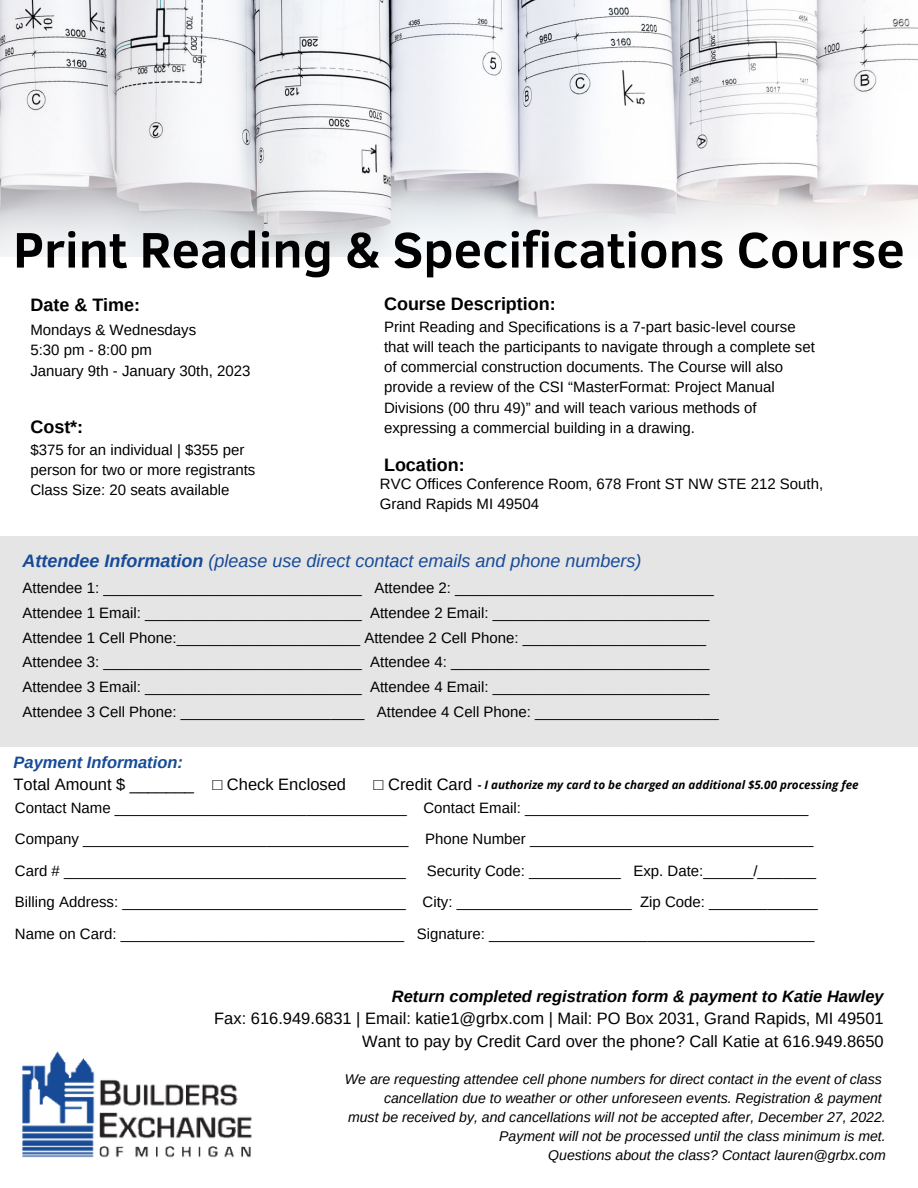
<style>
.page{position:relative;width:918px;height:1188px;background:#fff}
.page>*{position:absolute;margin:0;border:0;box-sizing:border-box;transform-origin:0 0}
.t1{font:700 51px "Clear Sans";color:#000}
.t2{font:italic 18px "Arimo";color:#174b98}
.t3{font:700 18px "Arimo";color:#000}
.t4{font:16.5px/22.5px "Arimo";color:#000;text-align:right}
.t5{font:italic 700 16.5px "Arimo";color:#000}
.t6{font:italic 700 16.5px "Arimo";color:#174b98}
.t7{font:15px/20.2px "Arimo";color:#000}
.t8{font:italic 14.1px/19.2px "Arimo";color:#000;text-align:right}
.t9{font:italic 700 11.7px "Open Sans";color:#000}
.s1{font-weight:700}
</style>
<div class="page">
<img style="left:0;top:0;width:918px;height:256px">
<img style="left:22px;top:1051px;width:230px;height:107px">
<div style="left:0;top:536px;width:918px;height:211px;background:#e5e5e5"></div>
<h1 class="t1" style="left:13px;top:213px;width:893px">Print Reading &amp; Specifications Course</h1>
<p class="t3" style="left:30px;top:295px;width:111px">Date &amp; Time:</p>
<p class="t7" style="left:30px;top:320px;width:222px">Mondays &amp; Wednesdays<br>5:30 pm - 8:00 pm<br>January 9th - January 30th, 2023</p>
<p class="t3" style="left:30px;top:417px;width:54px">Cost*:</p>
<p class="t7" style="left:30px;top:439px;width:227px">$375 for an individual | $355 per person for two or more registrants<br>Class Size: 20 seats available</p>
<p class="t3" style="left:384px;top:294px;width:173px">Course Description:</p>
<p class="t7" style="left:384px;top:316px;width:432px">Print Reading and Specifications is a 7-part basic-level course that will teach the participants to navigate through a complete set of commercial construction documents. The Course will also provide a review of the CSI “MasterFormat: Project Manual Divisions (00 thru 49)” and will teach various methods of expressing a commercial building in a drawing.</p>
<p class="t3" style="left:384px;top:454px;width:82px">Location:</p>
<p class="t7" style="left:380px;top:473px;width:445px">RVC Offices Conference Room, 678 Front ST NW STE 212 South,<br>Grand Rapids MI 49504</p>
<p class="t2" style="left:23px;top:551px;width:621px"><span class="s1">Attendee Information</span> (please use direct contact emails and phone numbers)</p>
<p class="t7" style="left:23px;top:576px;width:698px;line-height:24.8px">Attendee 1: _______________________________ Attendee 2: _______________________________ Attendee 1 Email: __________________________ Attendee 2 Email: __________________________ Attendee 1 Cell Phone:______________________ Attendee 2 Cell Phone: ______________________ Attendee 3: _______________________________ Attendee 4: _______________________________ Attendee 3 Email: __________________________ Attendee 4 Email: __________________________ Attendee 3 Cell Phone: ______________________ Attendee 4 Cell Phone: ______________________</p>
<p class="t6" style="left:14px;top:753px;width:171px">Payment Information:</p>
<p class="t4" style="left:14px;top:773px;width:334px">Total Amount $ _______ □ Check Enclosed</p>
<p class="t4" style="left:374px;top:773px;width:100px">□ Credit Card</p>
<p class="t9" style="left:478px;top:777px;width:383px">- I authorize my card to be charged an additional $5.00 processing fee</p>
<p class="t7" style="left:15px;top:792px;width:800px;line-height:31.5px">Contact Name ___________________________________ Contact Email: __________________________________<br>Company _______________________________________ Phone Number __________________________________<br>Card # _________________________________________</p>
<p class="t7" style="left:15px;top:855px;width:804px;line-height:31.5px;text-align:justify;text-indent:412px">Security Code: ___________ Exp. Date:______/_______ Billing Address: __________________________________ City: _____________________ Zip Code: _____________ Name on Card: __________________________________ Signature: _______________________________________</p>
<p class="t5" style="left:392px;top:987px;width:493px">Return completed registration form &amp; payment to Katie Hawley</p>
<p class="t4" style="left:214px;top:1007px;width:671px">Fax: 616.949.6831 | Email: katie1@grbx.com | Mail: PO Box 2031, Grand Rapids, MI 49501<br>Want to pay by Credit Card over the phone? Call Katie at 616.949.8650</p>
<p class="t8" style="left:345px;top:1069px;width:542px">We are requesting attendee cell phone numbers for direct contact in the event of class cancellation due to weather or other unforeseen events. Registration &amp; payment<br>must be received by, and cancellations will not be accepted after, December 27, 2022.<br>Payment will not be processed until the class minimum is met.<br>Questions about the class? Contact lauren@grbx.com</p>
</div>
